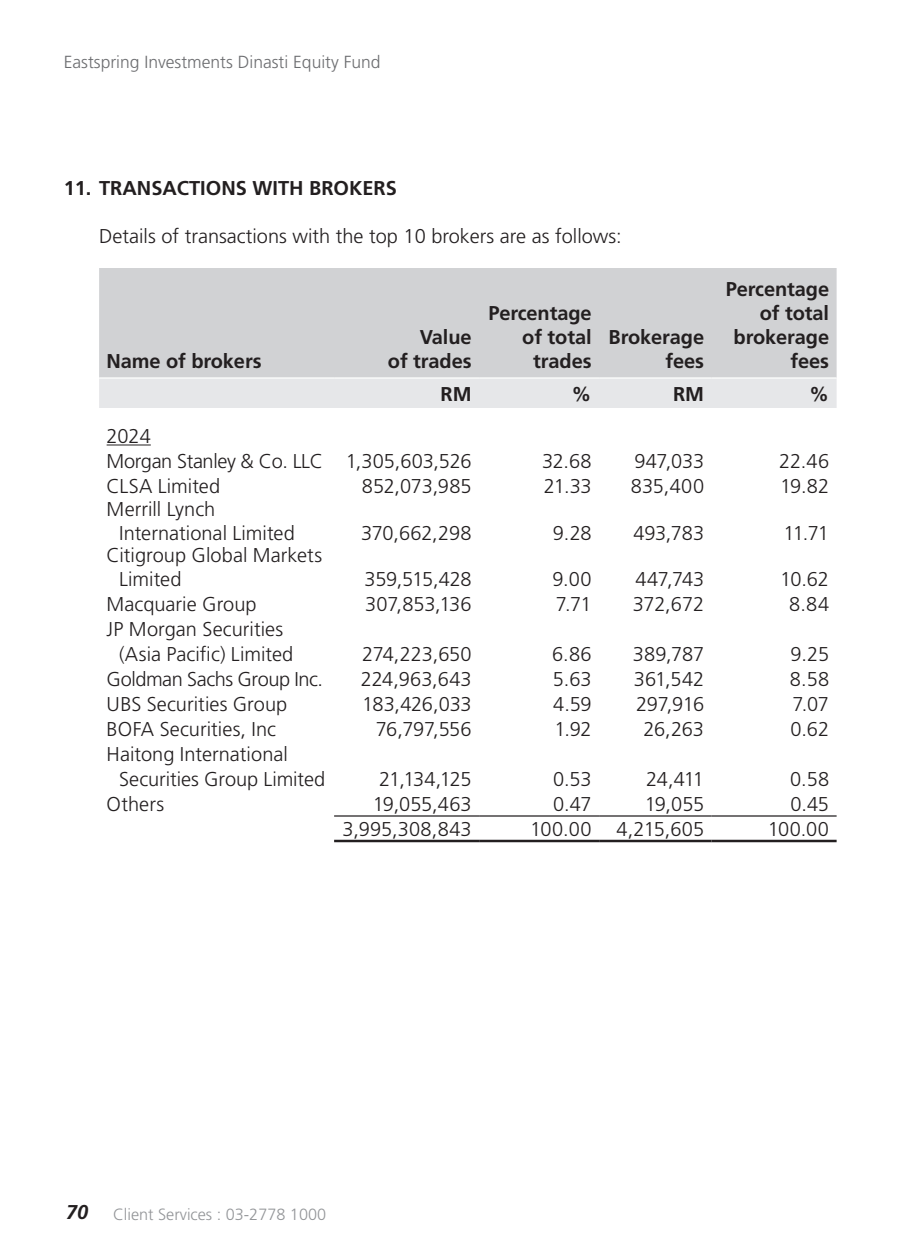
<style>
.page{position:relative;width:900px;height:1260px;background:#fff}
.page>*{position:absolute;margin:0;border:0;box-sizing:border-box;transform-origin:0 0}
.t1{font:300 20px/24px "Frutiger LT Std";color:#231f20}
.t2{font:700 20px/24px "Frutiger LT Std";letter-spacing:-.005em;color:#231f20;text-align:right}
.t3{font:300 20px/25px "Frutiger LT Std";letter-spacing:-.02em;color:#231f20}
.t4{font:300 20px "Frutiger LT Std";letter-spacing:-.025em;color:#231f20}
.t5{font:italic 700 20px "Frutiger LT Std";color:#231f20}
.t6{font:300 17.5px "Frutiger LT Std";color:#6c6d70}
.t7{font:300 16.25px "Frutiger LT Std";color:#939598}
</style>
<div class="page">
<div style="left:99px;top:268px;width:738px;height:109px;background:#d1d2d4"></div>
<div style="left:99px;top:379px;width:738px;height:29px;background:#e6e7e9"></div>
<hr style="left:334px;top:840px;width:145px;height:2px;background:#231f20">
<hr style="left:479px;top:840px;width:120px;height:2px;background:#231f20">
<hr style="left:599px;top:840px;width:113px;height:2px;background:#231f20">
<hr style="left:712px;top:840px;width:125px;height:2px;background:#231f20">
<hr style="left:334px;top:815px;width:145px;height:2px;background:#231f20">
<hr style="left:479px;top:815px;width:120px;height:2px;background:#231f20">
<hr style="left:599px;top:815px;width:113px;height:2px;background:#231f20">
<hr style="left:712px;top:815px;width:125px;height:2px;background:#231f20">
<hr style="left:107px;top:444px;width:44px;height:1px;background:#231f20">
<p class="t6" style="left:64px;top:52px;width:318px">Eastspring Investments Dinasti Equity Fund</p>
<p class="t2" style="left:64px;top:176px;width:335px">11. TRANSACTIONS WITH BROKERS</p>
<p class="t1" style="left:99px;top:224px;width:524px">Details of transactions with the top 10 brokers are as follows:</p>
<p class="t2" style="left:107px;top:349px;width:156px">Name of brokers</p>
<p class="t2" style="left:388px;top:325px;width:85px">Value<br>of trades</p>
<p class="t2" style="left:488px;top:301px;width:105px">Percentage of total trades</p>
<p class="t2" style="left:609px;top:325px;width:97px">Brokerage fees</p>
<p class="t2" style="left:726px;top:277px;width:105px">Percentage of total brokerage fees</p>
<p class="t2" style="left:441px;top:382px;width:33px">RM</p>
<p class="t2" style="left:572px;top:382px;width:21px">%</p>
<p class="t2" style="left:673px;top:382px;width:32px">RM</p>
<p class="t2" style="left:809px;top:382px;width:21px">%</p>
<p class="t3" style="left:107px;top:424px;width:367px">2024<br>Morgan Stanley &amp; Co. LLC 1,305,603,526</p>
<p class="t1" style="left:542px;top:449px;width:51px">32.68</p>
<p class="t1" style="left:634px;top:449px;width:71px">947,033</p>
<p class="t1" style="left:779px;top:449px;width:52px">22.46</p>
<p class="t1" style="left:107px;top:474px;width:115px">CLSA Limited</p>
<p class="t1" style="left:362px;top:474px;width:111px">852,073,985</p>
<p class="t1" style="left:544px;top:474px;width:49px">21.33</p>
<p class="t1" style="left:631px;top:474px;width:75px">835,400</p>
<p class="t1" style="left:780px;top:474px;width:51px">19.82</p>
<p class="t1" style="left:119px;top:497px;width:177px;text-indent:-12px">Merrill Lynch<br>International Limited</p>
<p class="t1" style="left:361px;top:521px;width:112px">370,662,298</p>
<p class="t1" style="left:553px;top:521px;width:40px">9.28</p>
<p class="t1" style="left:633px;top:521px;width:72px">493,783</p>
<p class="t1" style="left:783px;top:521px;width:47px">11.71</p>
<p class="t1" style="left:119px;top:543px;width:205px;text-indent:-12px">Citigroup Global Markets<br>Limited</p>
<p class="t1" style="left:365px;top:567px;width:109px">359,515,428</p>
<p class="t1" style="left:553px;top:567px;width:41px">9.00</p>
<p class="t1" style="left:635px;top:567px;width:70px">447,743</p>
<p class="t1" style="left:780px;top:567px;width:51px">10.62</p>
<p class="t1" style="left:107px;top:592px;width:152px">Macquarie Group</p>
<p class="t1" style="left:365px;top:592px;width:108px">307,853,136</p>
<p class="t1" style="left:556px;top:592px;width:37px">7.71</p>
<p class="t1" style="left:633px;top:592px;width:73px">372,672</p>
<p class="t1" style="left:789px;top:592px;width:41px">8.84</p>
<p class="t1" style="left:119px;top:617px;width:176px;line-height:25px;text-indent:-12px">JP Morgan Securities (Asia Pacific) Limited</p>
<p class="t1" style="left:362px;top:642px;width:111px">274,223,650</p>
<p class="t1" style="left:552px;top:642px;width:41px">6.86</p>
<p class="t1" style="left:633px;top:642px;width:73px">389,787</p>
<p class="t1" style="left:791px;top:642px;width:40px">9.25</p>
<p class="t4" style="left:107px;top:668px;width:218px">Goldman Sachs Group Inc.</p>
<p class="t1" style="left:361px;top:667px;width:112px">224,963,643</p>
<p class="t1" style="left:553px;top:667px;width:40px">5.63</p>
<p class="t1" style="left:634px;top:667px;width:72px">361,542</p>
<p class="t1" style="left:790px;top:667px;width:41px">8.58</p>
<p class="t1" style="left:107px;top:692px;width:182px">UBS Securities Group</p>
<p class="t1" style="left:362px;top:692px;width:111px">183,426,033</p>
<p class="t1" style="left:553px;top:692px;width:40px">4.59</p>
<p class="t1" style="left:636px;top:692px;width:70px">297,916</p>
<p class="t1" style="left:793px;top:692px;width:38px">7.07</p>
<p class="t1" style="left:107px;top:717px;width:171px">BOFA Securities, Inc</p>
<p class="t1" style="left:376px;top:717px;width:97px">76,797,556</p>
<p class="t1" style="left:555px;top:717px;width:39px">1.92</p>
<p class="t1" style="left:643px;top:717px;width:62px">26,263</p>
<p class="t1" style="left:790px;top:717px;width:40px">0.62</p>
<p class="t1" style="left:119px;top:742px;width:208px;line-height:25px;text-indent:-12px">Haitong International<br>Securities Group Limited</p>
<p class="t1" style="left:379px;top:767px;width:94px">21,134,125</p>
<p class="t1" style="left:553px;top:767px;width:40px">0.53</p>
<p class="t1" style="left:646px;top:767px;width:59px">24,411</p>
<p class="t1" style="left:790px;top:767px;width:40px">0.58</p>
<p class="t1" style="left:107px;top:792px;width:59px">Others</p>
<p class="t1" style="left:373px;top:792px;width:100px">19,055,463</p>
<p class="t1" style="left:553px;top:792px;width:40px">0.47</p>
<p class="t1" style="left:645px;top:792px;width:61px">19,055</p>
<p class="t1" style="left:790px;top:792px;width:40px">0.45</p>
<p class="t1" style="left:343px;top:817px;width:131px">3,995,308,843</p>
<p class="t1" style="left:530px;top:817px;width:175px">100.00 4,215,605</p>
<p class="t1" style="left:768px;top:817px;width:63px">100.00</p>
<p class="t5" style="left:66px;top:1200px;width:24px">70</p>
<p class="t7" style="left:113px;top:1205px;width:215px">Client Services : 03-2778 1000</p>
</div>
